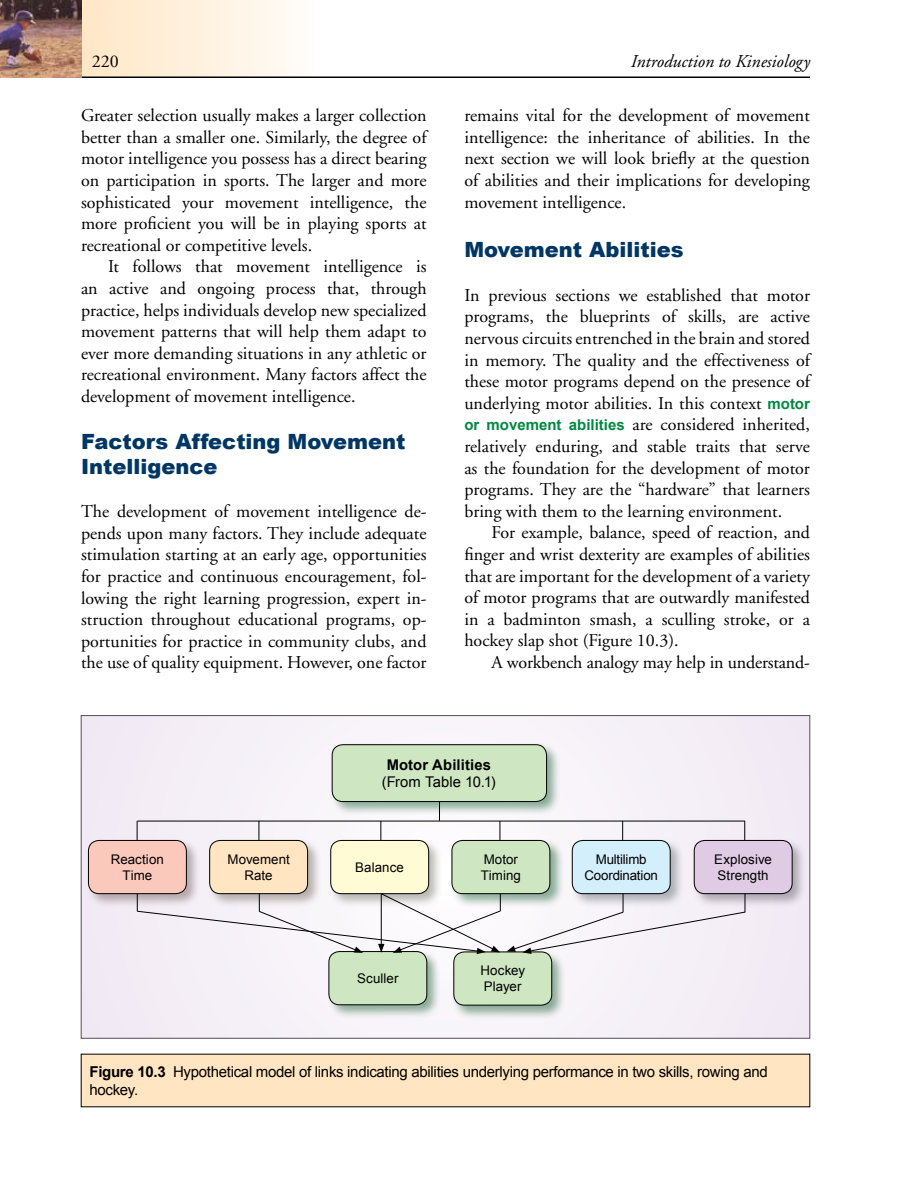
<style>
.page{position:relative;width:918px;height:1188px;background:#fff}
.page>*{position:absolute;margin:0;border:0;box-sizing:border-box;transform-origin:0 0}
.t1{font:900 21px/25.2px "Arial";color:#003663}
.t2{font:18px/21.6px "Adobe Garamond";color:#000;text-align:justify}
.t3{font:italic 18px "Adobe Garamond";color:#000}
.t4{font:15px/18px "Arial";letter-spacing:-.02em;color:#000}
.t5{font:14.85px "Arial";color:#000}
.t6{font:700 14.85px "Arial";letter-spacing:.01em;color:#000}
.t7{font:13.35px/15.9px "Arial";letter-spacing:.005em;color:#000}
.t8{font:13.35px/15.9px "Arial";letter-spacing:-.015em;color:#000;text-align:center}
.s1{font-family:"Arial";font-weight:700;font-size:15px;color:#008840}
.s2{font-weight:700}
</style>
<div class="page">
<hr style="left:81px;top:77px;width:729px;height:1px;background:#000">
<img style="left:0;top:0;width:81px;height:78px">
<div style="left:81px;top:0;width:277px;height:77px;background:linear-gradient(to right,#ffe6c5,#fff)"></div>
<div style="left:81px;top:716px;width:729px;height:322px;background:#f5eff7"></div>
<div style="left:330px;top:743px;width:231px;height:73px;background:#004c1b;opacity:.45"></div>
<div style="left:332px;top:745px;width:215px;height:57px;background:#cee6c1;border-radius:11px"></div>
<div style="left:332px;top:745px;width:215px;height:57px;border:1px solid #000;border-radius:11px"></div>
<svg style="left:439px;top:802px;width:1px;height:19px"></svg>
<hr style="left:137px;top:821px;width:608px;height:1px;background:#000">
<div style="left:86px;top:838px;width:115px;height:70px;background:#624d49;opacity:.45"></div>
<div style="left:88px;top:840px;width:98px;height:54px;background:#fbc9bc;border-radius:11px"></div>
<div style="left:88px;top:840px;width:99px;height:54px;border:1px solid #000;border-radius:11px"></div>
<div style="left:329px;top:838px;width:114px;height:70px;background:#646355;opacity:.45"></div>
<div style="left:331px;top:840px;width:98px;height:54px;background:#fffcd5;border-radius:11px"></div>
<div style="left:331px;top:840px;width:98px;height:54px;border:1px solid #000;border-radius:11px"></div>
<div style="left:207px;top:838px;width:115px;height:70px;background:#63594c;opacity:.45"></div>
<div style="left:210px;top:840px;width:98px;height:54px;background:#ffe5c1;border-radius:11px"></div>
<div style="left:209px;top:840px;width:99px;height:54px;border:1px solid #000;border-radius:11px"></div>
<div style="left:692px;top:838px;width:115px;height:70px;background:#584f5b;opacity:.45"></div>
<div style="left:694px;top:840px;width:98px;height:54px;background:#dfcce4;border-radius:11px"></div>
<div style="left:694px;top:840px;width:98px;height:54px;border:1px solid #000;border-radius:11px"></div>
<div style="left:570px;top:838px;width:115px;height:70px;background:#525e66;opacity:.45"></div>
<div style="left:572px;top:840px;width:98px;height:54px;background:#d4effc;border-radius:11px"></div>
<div style="left:572px;top:840px;width:98px;height:54px;border:1px solid #000;border-radius:11px"></div>
<div style="left:450px;top:838px;width:114px;height:70px;background:#004c1b;opacity:.45"></div>
<div style="left:452px;top:840px;width:98px;height:54px;background:#cee6c1;border-radius:11px"></div>
<div style="left:452px;top:840px;width:98px;height:54px;border:1px solid #000;border-radius:11px"></div>
<svg style="left:381px;top:821px;width:1px;height:19px"></svg>
<svg style="left:259px;top:821px;width:1px;height:19px"></svg>
<svg style="left:137px;top:821px;width:1px;height:19px"></svg>
<svg style="left:744px;top:821px;width:1px;height:19px"></svg>
<svg style="left:622px;top:821px;width:1px;height:19px"></svg>
<svg style="left:500px;top:821px;width:1px;height:19px"></svg>
<div style="left:452px;top:950px;width:114px;height:70px;background:#004c1b;opacity:.45"></div>
<div style="left:454px;top:952px;width:98px;height:53px;background:#cee6c1;border-radius:11px"></div>
<div style="left:454px;top:952px;width:98px;height:53px;border:1px solid #000;border-radius:11px"></div>
<div style="left:327px;top:949px;width:114px;height:71px;background:#004c1b;opacity:.45"></div>
<div style="left:329px;top:952px;width:98px;height:53px;background:#cee6c1;border-radius:11px"></div>
<div style="left:329px;top:951px;width:98px;height:54px;border:1px solid #000;border-radius:11px"></div>
<svg style="left:137px;top:893px;width:609px;height:61px"></svg>
<div style="left:81px;top:1054px;width:729px;height:53px;background:#ffe5c1"></div>
<p class="t2" style="left:92px;top:51px;width:28px">220</p>
<p class="t3" style="left:631px;top:52px;width:181px">Introduction to Kinesiology</p>
<p class="t2" style="left:81px;top:105px;width:347px">Greater selection usually makes a larger collection better than a smaller one. Similarly, the degree of motor intelligence you possess has a direct bearing on participation in sports. The larger and more sophisticated your movement intelligence, the more proficient you will be in playing sports at recreational or competitive levels.</p>
<p class="t2" style="left:81px;top:256px;width:347px;text-indent:27px">It follows that movement intelligence is an active and ongoing process that, through practice, helps individuals develop new specialized movement patterns that will help them adapt to ever more demanding situations in any athletic or recreational environment. Many factors affect the development of movement intelligence.</p>
<p class="t1" style="left:81px;top:428px;width:326px">Factors Affecting Movement<br>Intelligence</p>
<p class="t2" style="left:81px;top:501px;width:347px">The development of movement intelligence de&shy;pends upon many factors. They include adequate stimulation starting at an early age, opportunities for practice and continuous encouragement, fol&shy;lowing the right learning progression, expert in&shy;struction throughout educational programs, op&shy;portunities for practice in community clubs, and the use of quality equipment. However, one factor</p>
<p class="t2" style="left:464px;top:105px;width:347px">remains vital for the development of movement intelligence: the inheritance of abilities. In the next section we will look briefly at the question of abilities and their implications for developing movement intelligence.</p>
<p class="t1" style="left:464px;top:236px;width:221px">Movement Abilities</p>
<p class="t2" style="left:464px;top:285px;width:347px">In previous sections we established that motor programs, the blueprints of skills, are active nervous circuits entrenched in the brain and stored in memory. The quality and the effectiveness of these motor programs depend on the presence of underlying motor abilities. In this context <span class="s1">motor or movement abilities</span> are considered inherited, relatively enduring, and stable traits that serve as the foundation for the development of motor programs. They are the “hardware” that learners bring with them to the learning environment.</p>
<p class="t2" style="left:464px;top:522px;width:347px;text-indent:27px">For example, balance, speed of reaction, and finger and wrist dexterity are examples of abilities that are important for the development of a variety of motor programs that are outwardly manifested in a badminton smash, a sculling stroke, or a hockey slap shot (Figure 10.3).</p>
<p class="t2" style="left:491px;top:652px;width:320px">A workbench analogy may help in understand-</p>
<p class="t6" style="left:387px;top:755px;width:106px">Motor Abilities</p>
<p class="t5" style="left:382px;top:772px;width:115px">(From Table 10.1)</p>
<p class="t7" style="left:111px;top:851px;width:55px;text-align:center">Reaction<br>Time</p>
<p class="t7" style="left:355px;top:859px;width:50px">Balance</p>
<p class="t7" style="left:227px;top:851px;width:64px;text-align:center">Movement<br>Rate</p>
<p class="t7" style="left:714px;top:851px;width:59px">Explosive<br>Strength</p>
<p class="t7" style="left:481px;top:851px;width:42px">Motor<br>Timing</p>
<p class="t8" style="left:584px;top:851px;width:75px">Multilimb<br>Coordination</p>
<p class="t7" style="left:357px;top:971px;width:43px">Sculler</p>
<p class="t7" style="left:480px;top:963px;width:46px">Hockey<br>Player</p>
<p class="t4" style="left:89px;top:1063px;width:680px"><span class="s2">Figure 10.3</span> Hypothetical model of links indicating abilities underlying performance in two skills, rowing and hockey.</p>
</div>
